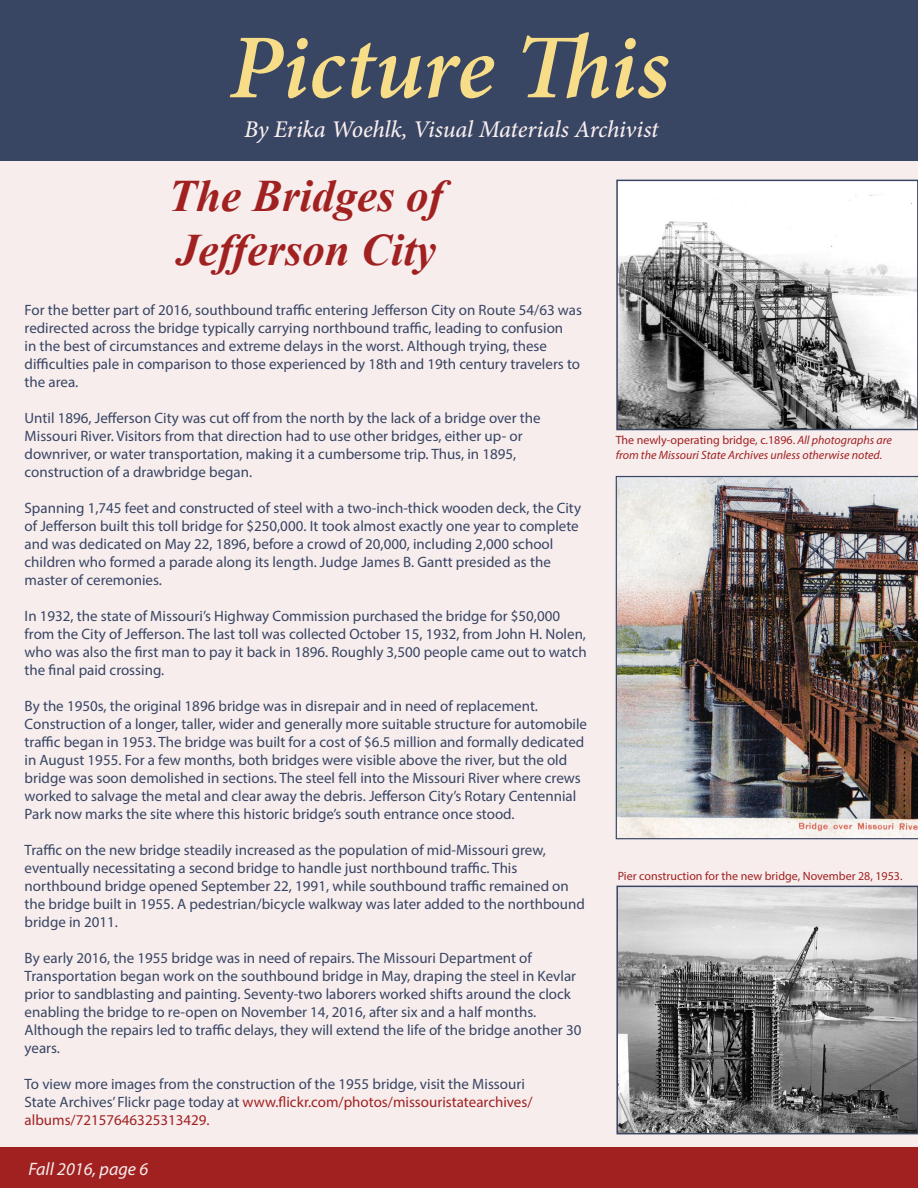
<style>
.page{position:relative;width:918px;height:1188px;background:#fff}
.page>*{position:absolute;margin:0;border:0;box-sizing:border-box;transform-origin:0 0}
.t1{font:italic 600 91.5px "Minion Pro";color:#f7dd88}
.t2{font:italic 700 45px/54px "Times New Roman";color:#a12121}
.t3{font:italic 500 24px "Minion Pro";letter-spacing:-.01em;color:#f7eded}
.t4{font:italic 18px "Myriad Pro";color:#f7eded}
.t5{font:15px/18px "Myriad Pro";color:#384563}
.t6{font:italic 12px/14.4px "Myriad Pro";color:#a12121}
.t7{font:12px "Myriad Pro";color:#a12121}
.s1{color:#a12121}
.s2{font-style:normal}
</style>
<div class="page">
<div style="left:0;top:151px;width:918px;height:1005px;background:#f7eded"></div>
<div style="left:0;top:0;width:918px;height:160px;background:#384563"></div>
<div style="left:0;top:1148px;width:918px;height:40px;background:#a12121"></div>
<img style="left:616px;top:476px;width:302px;height:363px">
<img style="left:619px;top:183px;width:296px;height:244px">
<div style="left:616px;top:180px;width:302px;height:250px;border:2px solid #384563"></div>
<img style="left:619px;top:889px;width:296px;height:242px">
<div style="left:616px;top:886px;width:302px;height:248px;border:2px solid #384563"></div>
<h1 class="t1" style="left:229px;top:4px;width:442px">Picture This</h1>
<h3 class="t3" style="left:244px;top:112px;width:416px">By Erika Woehlk, Visual Materials Archivist</h3>
<h2 class="t2" style="left:169px;top:168px;width:276px">The Bridges of<br>Jefferson City</h2>
<p class="t5" style="left:25px;top:301px;width:559px">For the better part of 2016, southbound traffic entering Jefferson City on Route 54/63 was redirected across the bridge typically carrying northbound traffic, leading to confusion<br>in the best of circumstances and extreme delays in the worst. Although trying, these difficulties pale in comparison to those experienced by 18th and 19th century travelers to the area.</p>
<p class="t5" style="left:25px;top:409px;width:518px">Until 1896, Jefferson City was cut off from the north by the lack of a bridge over the Missouri River. Visitors from that direction had to use other bridges, either up- or downriver, or water transportation, making it a cumbersome trip. Thus, in 1895, construction of a drawbridge began.</p>
<p class="t5" style="left:25px;top:499px;width:558px">Spanning 1,745 feet and constructed of steel with a two-inch-thick wooden deck, the City of Jefferson built this toll bridge for $250,000. It took almost exactly one year to complete and was dedicated on May 22, 1896, before a crowd of 20,000, including 2,000 school children who formed a parade along its length. Judge James B. Gantt presided as the master of ceremonies.</p>
<p class="t5" style="left:25px;top:607px;width:564px">In 1932, the state of Missouri’s Highway Commission purchased the bridge for $50,000 from the City of Jefferson. The last toll was collected October 15, 1932, from John H. Nolen, who was also the first man to pay it back in 1896. Roughly 3,500 people came out to watch the final paid crossing.</p>
<p class="t5" style="left:25px;top:697px;width:564px">By the 1950s, the original 1896 bridge was in disrepair and in need of replacement.<br>Construction of a longer, taller, wider and generally more suitable structure for automobile traffic began in 1953. The bridge was built for a cost of $6.5 million and formally dedicated in August 1955. For a few months, both bridges were visible above the river, but the old bridge was soon demolished in sections. The steel fell into the Missouri River where crews worked to salvage the metal and clear away the debris. Jefferson City’s Rotary Centennial Park now marks the site where this historic bridge’s south entrance once stood.</p>
<p class="t5" style="left:25px;top:841px;width:562px">Traffic on the new bridge steadily increased as the population of mid-Missouri grew, eventually necessitating a second bridge to handle just northbound traffic. This northbound bridge opened September 22, 1991, while southbound traffic remained on the bridge built in 1955. A pedestrian/bicycle walkway was later added to the northbound bridge in 2011.</p>
<p class="t5" style="left:25px;top:949px;width:558px">By early 2016, the 1955 bridge was in need of repairs. The Missouri Department of Transportation began work on the southbound bridge in May, draping the steel in Kevlar prior to sandblasting and painting. Seventy-two laborers worked shifts around the clock enabling the bridge to re-open on November 14, 2016, after six and a half months.<br>Although the repairs led to traffic delays, they will extend the life of the bridge another 30 years.</p>
<p class="t5" style="left:25px;top:1075px;width:509px">To view more images from the construction of the 1955 bridge, visit the Missouri<br>State Archives’ Flickr page today at <span class="s1">www.flickr.com/photos/missouristatearchives/ albums/72157646325313429.</span></p>
<p class="t6" style="left:616px;top:433px;width:278px"><span class="s2">The newly-operating bridge, c.1896.</span> All photographs are from the Missouri State Archives unless otherwise noted.</p>
<p class="t7" style="left:618px;top:869px;width:286px">Pier construction for the new bridge, November 28, 1953.</p>
<p class="t4" style="left:29px;top:1158px;width:121px">Fall 2016, page 6</p>
</div>
